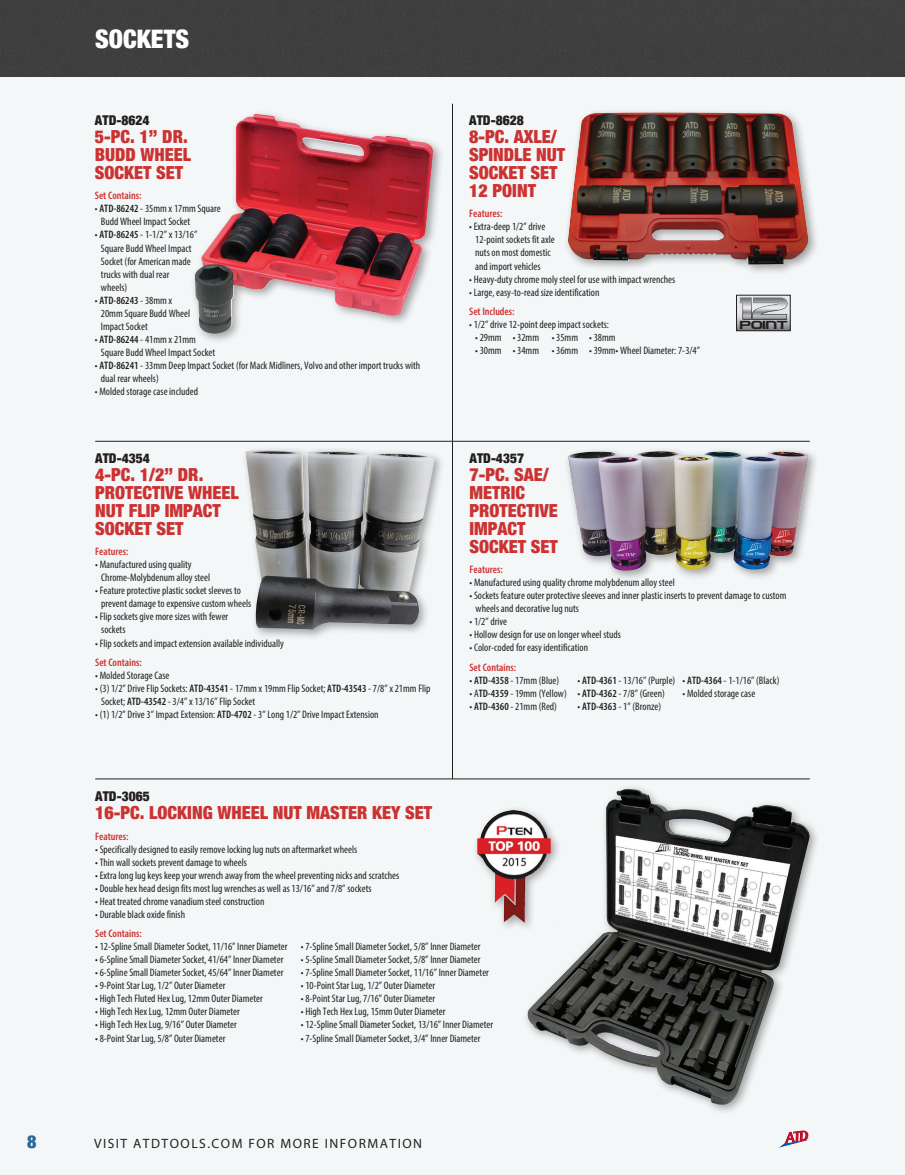
<style>
.page{position:relative;width:905px;height:1175px;background:#fff}
.page>*{position:absolute;margin:0;border:0;box-sizing:border-box;transform-origin:0 0}
.t1{font:900 condensed 25.5px "Helvetica Neue";color:#fff}
.t2{font:900 condensed 18px/18px "Helvetica Neue";color:#cd3232}
.t3{font:900 condensed 18px "Helvetica Neue";color:#2c679b}
.t4{font:900 condensed 13.5px "Helvetica Neue";color:#231f20}
.t5{font:13.5px "Myriad Pro";letter-spacing:.11em;color:#231f20}
.t6{font:12.3px "Lexus Alphabet Font";color:#231f20;scale:.8 1}
.t7{font:condensed 10.8px/13px "Myriad Pro";color:#231f20}
.t8{font:600 condensed 10.8px "Myriad Pro";color:#cd3232}
.s1{font-weight:600}
</style>
<div class="page">
<div style="left:0;top:0;width:904px;height:1174px;background:#f4f7f8"></div>
<svg style="left:792px;top:1130px;width:11px;height:11px"></svg>
<div style="left:0;top:0;width:904px;height:76px;background:#3f3f3f"></div>
<hr style="left:452px;top:104px;width:1px;height:675px;background:#231f20">
<hr style="left:95px;top:441px;width:714px;height:1px;background:#231f20">
<hr style="left:95px;top:778px;width:714px;height:1px;background:#231f20">
<div style="left:563px;top:108px;width:256px;height:167px;background:#231f20;opacity:.4"></div>
<img style="left:567px;top:112px;width:242px;height:152px">
<div style="left:190px;top:109px;width:254px;height:236px;background:#231f20;opacity:.4"></div>
<img style="left:195px;top:114px;width:239px;height:220px">
<div style="left:241px;top:445px;width:204px;height:195px;background:#231f20;opacity:.4"></div>
<img style="left:245px;top:450px;width:190px;height:179px">
<div style="left:563px;top:446px;width:256px;height:135px;background:#231f20;opacity:.4"></div>
<img style="left:567px;top:451px;width:242px;height:120px">
<svg style="left:738px;top:297px;width:50px;height:32px"></svg>
<div style="left:736px;top:295px;width:54px;height:36px;border:1px solid #231f20"></div>
<svg style="left:739px;top:297px;width:48px;height:23px"></svg>
<img style="left:527px;top:789px;width:282px;height:316px">
<div style="left:472px;top:805px;width:90px;height:128px;background:#231f20;opacity:.4"></div>
<img style="left:477px;top:810px;width:73px;height:112px">
<h1 class="t1" style="left:95px;top:18px;width:95px">SOCKETS</h1>
<p class="t4" style="left:95px;top:109px;width:56px">ATD-8624</p>
<h2 class="t2" style="left:95px;top:127px;width:98px">5-PC. 1” DR.<br>BUDD WHEEL<br>SOCKET SET</h2>
<p class="t8" style="left:95px;top:189px;width:48px">Set Contains:</p>
<p class="t7" style="left:101px;top:202px;width:121px;text-indent:-6px">• <span class="s1">ATD-86242</span> - 35mm x 17mm Square<br>Budd Wheel Impact Socket</p>
<p class="t7" style="left:101px;top:228px;width:98px;text-indent:-6px">• <span class="s1">ATD-86245</span> - 1-1/2” x 13/16”<br>Square Budd Wheel Impact<br>Socket (for American made trucks with dual rear wheels)</p>
<p class="t7" style="left:101px;top:293px;width:91px;text-indent:-6px">• <span class="s1">ATD-86243</span> - 38mm x<br>20mm Square Budd Wheel<br>Impact Socket</p>
<p class="t7" style="left:101px;top:333px;width:116px;text-indent:-6px">• <span class="s1">ATD-86244</span> - 41mm x 21mm<br>Square Budd Wheel Impact Socket</p>
<p class="t7" style="left:101px;top:359px;width:321px;text-indent:-6px">• <span class="s1">ATD-86241</span> - 33mm Deep Impact Socket (for Mack Midliners, Volvo and other import trucks with dual rear wheels)</p>
<p class="t7" style="left:95px;top:385px;width:105px">• Molded storage case included</p>
<p class="t4" style="left:95px;top:447px;width:56px">ATD-4354</p>
<h2 class="t2" style="left:95px;top:464px;width:145px">4-PC. 1/2” DR.<br>PROTECTIVE WHEEL<br>NUT FLIP IMPACT<br>SOCKET SET</h2>
<p class="t8" style="left:95px;top:545px;width:35px">Features:</p>
<p class="t7" style="left:101px;top:558px;width:111px;text-indent:-6px">• Manufactured using quality<br>Chrome-Molybdenum alloy steel</p>
<p class="t7" style="left:101px;top:584px;width:151px;text-indent:-6px">• Feature protective plastic socket sleeves to prevent damage to expensive custom wheels</p>
<p class="t7" style="left:101px;top:610px;width:129px;text-indent:-6px">• Flip sockets give more sizes with fewer sockets</p>
<p class="t7" style="left:95px;top:636px;width:190px">• Flip sockets and impact extension available individually</p>
<p class="t8" style="left:95px;top:655px;width:48px">Set Contains:</p>
<p class="t7" style="left:95px;top:668px;width:76px">• Molded Storage Case</p>
<p class="t7" style="left:101px;top:681px;width:331px;text-indent:-6px">• (3) 1/2” Drive Flip Sockets: <span class="s1">ATD-43541</span> - 17mm x 19mm Flip Socket; <span class="s1">ATD-43543</span> - 7/8” x 21mm Flip<br>Socket; <span class="s1">ATD-43542</span> - 3/4” x 13/16” Flip Socket</p>
<p class="t7" style="left:95px;top:707px;width:285px">• (1) 1/2” Drive 3” Impact Extension: <span class="s1">ATD-4702</span> - 3” Long 1/2” Drive Impact Extension</p>
<p class="t4" style="left:469px;top:109px;width:56px">ATD-8628</p>
<h2 class="t2" style="left:469px;top:127px;width:97px">8-PC. AXLE/<br>SPINDLE NUT<br>SOCKET SET<br>12 POINT</h2>
<p class="t8" style="left:469px;top:207px;width:35px">Features:</p>
<p class="t7" style="left:475px;top:220px;width:81px;text-indent:-6px">• Extra-deep 1/2” drive<br>12-point sockets fit axle nuts on most domestic and import vehicles</p>
<p class="t7" style="left:469px;top:272px;width:207px">• Heavy-duty chrome moly steel for use with impact wrenches</p>
<p class="t7" style="left:469px;top:285px;width:132px">• Large, easy-to-read size identification</p>
<p class="t8" style="left:469px;top:304px;width:47px">Set Includes:</p>
<p class="t7" style="left:469px;top:317px;width:141px">• 1/2” drive 12-point deep impact sockets:</p>
<p class="t7" style="left:475px;top:330px;width:142px">• 29mm • 32mm • 35mm • 38mm</p>
<p class="t7" style="left:475px;top:343px;width:226px">• 30mm • 34mm • 36mm • 39mm• Wheel Diameter: 7-3/4”</p>
<p class="t6" style="left:740px;top:318px;width:61px">POINT</p>
<p class="t4" style="left:469px;top:447px;width:56px">ATD-4357</p>
<h2 class="t2" style="left:469px;top:464px;width:90px">7-PC. SAE/<br>METRIC<br>PROTECTIVE<br>IMPACT<br>SOCKET SET</h2>
<p class="t8" style="left:469px;top:563px;width:35px">Features:</p>
<p class="t7" style="left:469px;top:576px;width:207px">• Manufactured using quality chrome molybdenum alloy steel</p>
<p class="t7" style="left:475px;top:589px;width:312px;text-indent:-6px">• Sockets feature outer protective sleeves and inner plastic inserts to prevent damage to custom wheels and decorative lug nuts</p>
<p class="t7" style="left:469px;top:615px;width:39px">• 1/2” drive</p>
<p class="t7" style="left:469px;top:628px;width:153px">• Hollow design for use on longer wheel studs</p>
<p class="t7" style="left:469px;top:641px;width:120px">• Color-coded for easy identification</p>
<p class="t8" style="left:469px;top:660px;width:48px">Set Contains:</p>
<p class="t7" style="left:469px;top:673px;width:91px">• <span class="s1">ATD-4358</span> - 17mm (Blue)</p>
<p class="t7" style="left:577px;top:673px;width:203px">• <span class="s1">ATD-4361</span> - 13/16” (Purple) • <span class="s1">ATD-4364</span> - 1-1/16” (Black)</p>
<p class="t7" style="left:469px;top:686px;width:197px">• A<span class="s1">TD-4359</span> - 19mm (Yellow) • <span class="s1">ATD-4362</span> - 7/8” (Green)</p>
<p class="t7" style="left:682px;top:686px;width:74px">• Molded storage case</p>
<p class="t7" style="left:469px;top:699px;width:89px">• <span class="s1">ATD-4360</span> - 21mm (Red)</p>
<p class="t7" style="left:577px;top:699px;width:85px">• <span class="s1">ATD-4363</span> - 1” (Bronze)</p>
<p class="t4" style="left:95px;top:785px;width:56px">ATD-3065</p>
<h2 class="t2" style="left:95px;top:803px;width:338px">16-PC. LOCKING WHEEL NUT MASTER KEY SET</h2>
<p class="t8" style="left:95px;top:829px;width:35px">Features:</p>
<p class="t7" style="left:95px;top:842px;width:263px">• Specifically designed to easily remove locking lug nuts on aftermarket wheels</p>
<p class="t7" style="left:95px;top:855px;width:153px">• Thin wall sockets prevent damage to wheels</p>
<p class="t7" style="left:95px;top:868px;width:305px">• Extra long lug keys keep your wrench away from the wheel preventing nicks and scratches</p>
<p class="t7" style="left:95px;top:881px;width:278px">• Double hex head design fits most lug wrenches as well as 13/16” and 7/8” sockets</p>
<p class="t7" style="left:95px;top:894px;width:171px">• Heat treated chrome vanadium steel construction</p>
<p class="t7" style="left:95px;top:907px;width:91px">• Durable black oxide finish</p>
<p class="t8" style="left:95px;top:926px;width:48px">Set Contains:</p>
<p class="t7" style="left:95px;top:939px;width:387px">• 12-Spline Small Diameter Socket, 11/16” Inner Diameter • 7-Spline Small Diameter Socket, 5/8” Inner Diameter</p>
<p class="t7" style="left:95px;top:953px;width:190px">• 6-Spline Small Diameter Socket, 41/64” Inner Diameter</p>
<p class="t7" style="left:301px;top:953px;width:181px">• 5-Spline Small Diameter Socket, 5/8” Inner Diameter</p>
<p class="t7" style="left:95px;top:966px;width:190px">• 6-Spline Small Diameter Socket, 45/64” Inner Diameter</p>
<p class="t7" style="left:301px;top:966px;width:190px">• 7-Spline Small Diameter Socket, 11/16” Inner Diameter</p>
<p class="t7" style="left:95px;top:979px;width:132px">• 9-Point Star Lug, 1/2” Outer Diameter</p>
<p class="t7" style="left:301px;top:979px;width:136px">• 10-Point Star Lug, 1/2” Outer Diameter</p>
<p class="t7" style="left:95px;top:992px;width:169px">• High Tech Fluted Hex Lug, 12mm Outer Diameter</p>
<p class="t7" style="left:301px;top:992px;width:136px">• 8-Point Star Lug, 7/16” Outer Diameter</p>
<p class="t7" style="left:95px;top:1005px;width:146px">• High Tech Hex Lug, 12mm Outer Diameter</p>
<p class="t7" style="left:301px;top:1005px;width:146px">• High Tech Hex Lug, 15mm Outer Diameter</p>
<p class="t7" style="left:95px;top:1018px;width:143px">• High Tech Hex Lug, 9/16” Outer Diameter</p>
<p class="t7" style="left:301px;top:1018px;width:194px">• 12-Spline Small Diameter Socket, 13/16” Inner Diameter</p>
<p class="t7" style="left:95px;top:1031px;width:132px">• 8-Point Star Lug, 5/8” Outer Diameter</p>
<p class="t7" style="left:301px;top:1031px;width:181px">• 7-Spline Small Diameter Socket, 3/4” Inner Diameter</p>
<h2 class="t3" style="left:27px;top:1126px;width:11px">8</h2>
<p class="t5" style="left:94px;top:1135px;width:329px">VISIT ATDTOOLS.COM FOR MORE INFORMATION</p>
</div>
